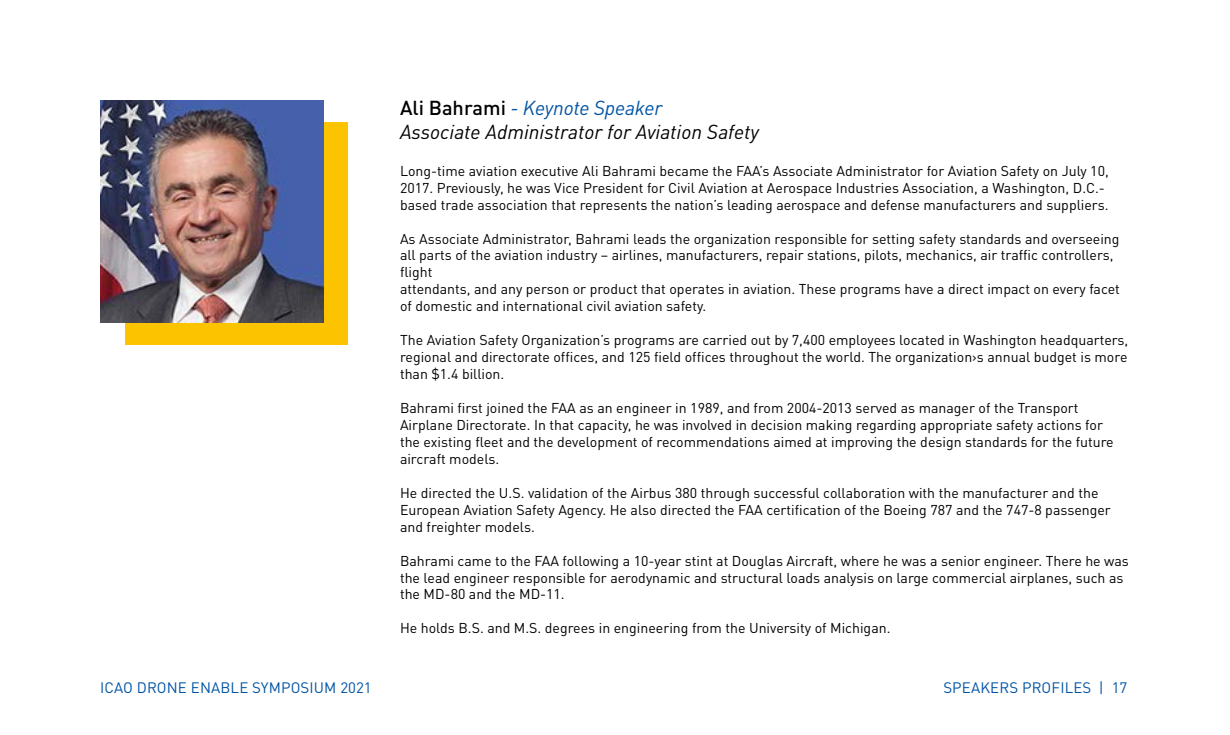
<style>
.page{position:relative;width:1230px;height:735px;background:#fff}
.page>*{position:absolute;margin:0;border:0;box-sizing:border-box;transform-origin:0 0}
.t1{font:italic 20px/24px "DINOT";color:#000}
.t2{font:15px "DINOT";letter-spacing:.01em;color:#0054a4}
.t3{font:14.12px/17px "DINOT";color:#000}
.s1{font-weight:500;font-style:normal}
.s2{color:#0054a4}
</style>
<div class="page">
<div style="left:125px;top:122px;width:223px;height:223px;background:#fcc400"></div>
<img style="left:101px;top:100px;width:223px;height:223px">
<h1 class="t1" style="left:400px;top:96px;width:361px"><span class="s1">Ali Bahrami</span> <span class="s2">- Keynote Speaker<br></span>Associate Administrator for Aviation Safety</h1>
<p class="t3" style="left:400px;top:162px;width:710px">Long-time aviation executive Ali Bahrami became the FAA’s Associate Administrator for Aviation Safety on July 10,<br>2017. Previously, he was Vice President for Civil Aviation at Aerospace Industries Association, a Washington, D.C.- based trade association that represents the nation’s leading aerospace and defense manufacturers and suppliers.</p>
<p class="t3" style="left:400px;top:230px;width:721px">As Associate Administrator, Bahrami leads the organization responsible for setting safety standards and overseeing all parts of the aviation industry – airlines, manufacturers, repair stations, pilots, mechanics, air traffic controllers, flight<br>attendants, and any person or product that operates in aviation. These programs have a direct impact on every facet of domestic and international civil aviation safety.</p>
<p class="t3" style="left:400px;top:331px;width:730px;text-align:justify">The Aviation Safety Organization’s programs are carried out by 7,400 employees located in Washington headquarters, regional and directorate offices, and 125 field offices throughout the world. The organization›s annual budget is more than $1.4 billion.</p>
<p class="t3" style="left:400px;top:399px;width:715px">Bahrami first joined the FAA as an engineer in 1989, and from 2004-2013 served as manager of the Transport Airplane Directorate. In that capacity, he was involved in decision making regarding appropriate safety actions for the existing fleet and the development of recommendations aimed at improving the design standards for the future aircraft models.</p>
<p class="t3" style="left:400px;top:484px;width:712px">He directed the U.S. validation of the Airbus 380 through successful collaboration with the manufacturer and the<br>European Aviation Safety Agency. He also directed the FAA certification of the Boeing 787 and the 747-8 passenger and freighter models.</p>
<p class="t3" style="left:400px;top:552px;width:730px">Bahrami came to the FAA following a 10-year stint at Douglas Aircraft, where he was a senior engineer. There he was the lead engineer responsible for aerodynamic and structural loads analysis on large commercial airplanes, such as the MD-80 and the MD-11.</p>
<p class="t3" style="left:400px;top:620px;width:492px">He holds B.S. and M.S. degrees in engineering from the University of Michigan.</p>
<p class="t2" style="left:100px;top:678px;width:273px">ICAO DRONE ENABLE SYMPOSIUM 2021</p>
<p class="t2" style="left:943px;top:678px;width:186px">SPEAKERS PROFILES | 17</p>
</div>
